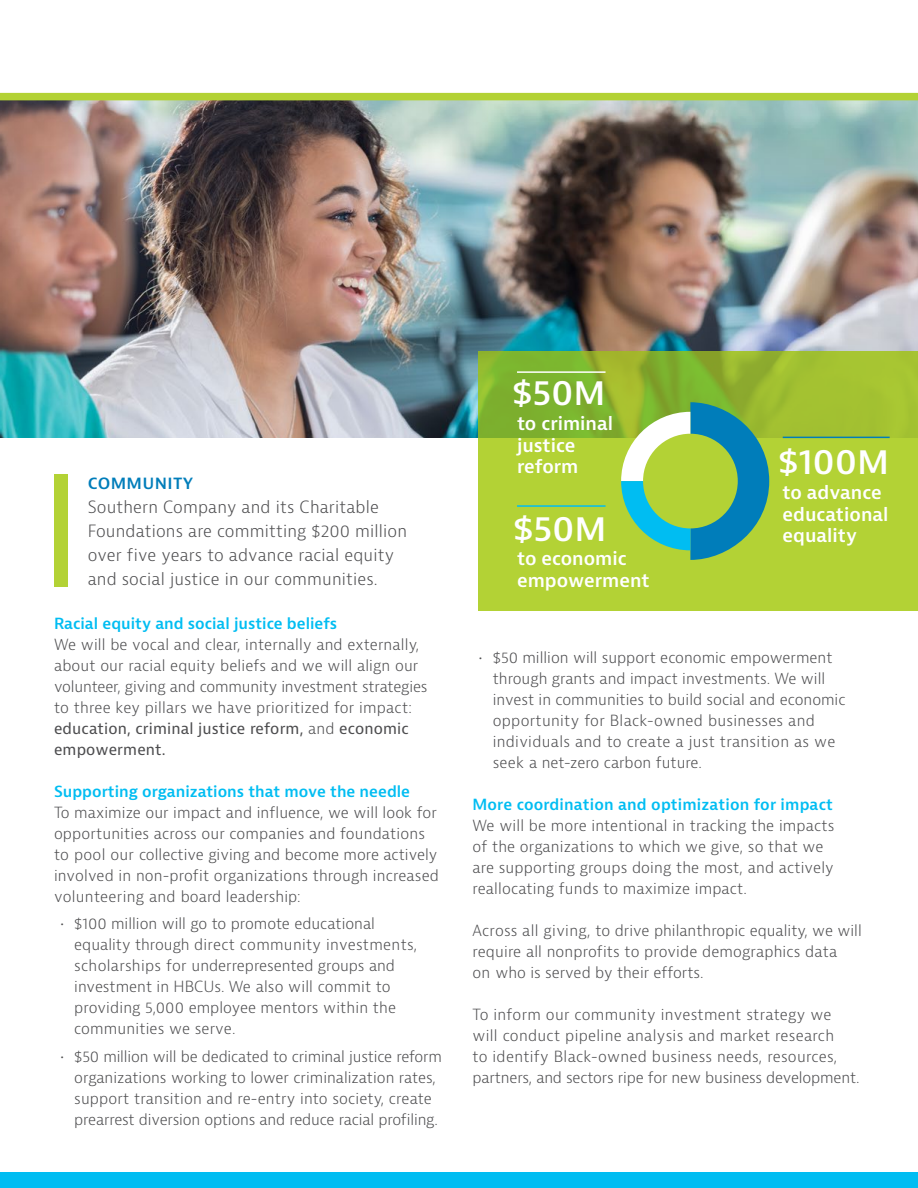
<style>
.page{position:relative;width:918px;height:1188px;background:#fff}
.page>*{position:absolute;margin:0;border:0;box-sizing:border-box;transform-origin:0 0}
.t1{font:600 31.5px "Bernina Sans";color:#fff}
.t2{font:600 18px/21.6px "Bernina Sans";color:#fff}
.subhead_intro{font:300 16.5px/24px "Bernina Sans";letter-spacing:.01em;color:#4d4d4f}
.t3{font:600 16.5px "Bernina Sans";letter-spacing:.02em;color:#007dba}
.body_copy{font:300 15px/21px "Bernina Sans";letter-spacing:.005em;color:#4d4d4f}
.body_copy-2{font:600 15px "Bernina Sans";color:#00bdf2}
.s1{font-weight:400}
</style>
<div class="page">
<img style="left:0;top:100px;width:918px;height:338px">
<div style="left:478px;top:351px;width:440px;height:260px;background:#b3d235"></div>
<svg style="left:478px;top:351px;width:440px;height:87px"></svg>
<div style="left:54px;top:475px;width:14px;height:112px;background:#b3d235"></div>
<svg style="left:621px;top:402px;width:148px;height:158px"></svg>
<div style="left:643px;top:434px;width:95px;height:94px;background:#b3d235;border-radius:50%"></div>
<hr style="left:517px;top:505px;width:89px;height:2px;background:#00bdf2">
<hr style="left:517px;top:371px;width:89px;height:2px;background:#fff">
<hr style="left:783px;top:437px;width:107px;height:1px;background:#007dba">
<div style="left:0;top:93px;width:918px;height:7px;background:#b3d235"></div>
<div style="left:0;top:1173px;width:918px;height:15px;background:#00bdf2"></div>
<p class="t3" style="left:88px;top:472px;width:107px">COMMUNITY</p>
<p class="subhead_intro" style="left:88px;top:495px;width:321px">Southern Company and its Charitable Foundations are committing $200 million over five years to advance racial equity and social justice in our communities.</p>
<p class="body_copy-2" style="left:54px;top:613px;width:285px">Racial equity and social justice beliefs</p>
<p class="body_copy" style="left:54px;top:634px;width:375px">We will be vocal and clear, internally and externally, about our racial equity beliefs and we will align our volunteer, giving and community investment strategies to three key pillars we have prioritized for impact: <span class="s1">education, criminal justice reform,</span> and <span class="s1">economic empowerment.</span></p>
<p class="body_copy-2" style="left:54px;top:781px;width:358px">Supporting organizations that move the needle</p>
<p class="body_copy" style="left:54px;top:802px;width:386px">To maximize our impact and influence, we will look for opportunities across our companies and foundations to pool our collective giving and become more actively involved in non-profit organizations through increased volunteering and board leadership:</p>
<p class="body_copy" style="left:74px;top:914px;width:345px;text-indent:-14px">• $100 million will go to promote educational equality through direct community investments, scholarships for underrepresented groups and investment in HBCUs. We also will commit to providing 5,000 employee mentors within the communities we serve.</p>
<p class="body_copy" style="left:74px;top:1046px;width:369px;text-indent:-14px">• $50 million will be dedicated to criminal justice reform organizations working to lower criminalization rates, support transition and re-entry into society, create prearrest diversion options and reduce racial profiling.</p>
<p class="t1" style="left:512px;top:373px;width:95px">$50M</p>
<p class="t2" style="left:517px;top:413px;width:98px">to criminal</p>
<p class="t2" style="left:517px;top:435px;width:60px">justice</p>
<p class="t2" style="left:517px;top:457px;width:63px">reform</p>
<p class="t1" style="left:778px;top:442px;width:112px">$100M</p>
<p class="t2" style="left:783px;top:482px;width:107px">to advance educational</p>
<p class="t2" style="left:783px;top:525px;width:76px">equality</p>
<p class="t1" style="left:513px;top:509px;width:95px">$50M</p>
<p class="t2" style="left:517px;top:548px;width:111px">to economic</p>
<p class="t2" style="left:517px;top:570px;width:134px">empowerment</p>
<p class="body_copy" style="left:493px;top:648px;width:354px;text-indent:-14px">• $50 million will support economic empowerment through grants and impact investments. We will invest in communities to build social and economic opportunity for Black-owned businesses and individuals and to create a just transition as we seek a net-zero carbon future.</p>
<p class="body_copy-2" style="left:472px;top:795px;width:362px">More coordination and optimization for impact</p>
<p class="body_copy" style="left:472px;top:816px;width:363px">We will be more intentional in tracking the impacts of the organizations to which we give, so that we are supporting groups doing the most, and actively reallocating funds to maximize impact.</p>
<p class="body_copy" style="left:472px;top:921px;width:391px">Across all giving, to drive philanthropic equality, we will require all nonprofits to provide demographics data<br>on who is served by their efforts.</p>
<p class="body_copy" style="left:472px;top:1005px;width:388px">To inform our community investment strategy we will conduct pipeline analysis and market research<br>to identify Black-owned business needs, resources, partners, and sectors ripe for new business development.</p>
</div>
